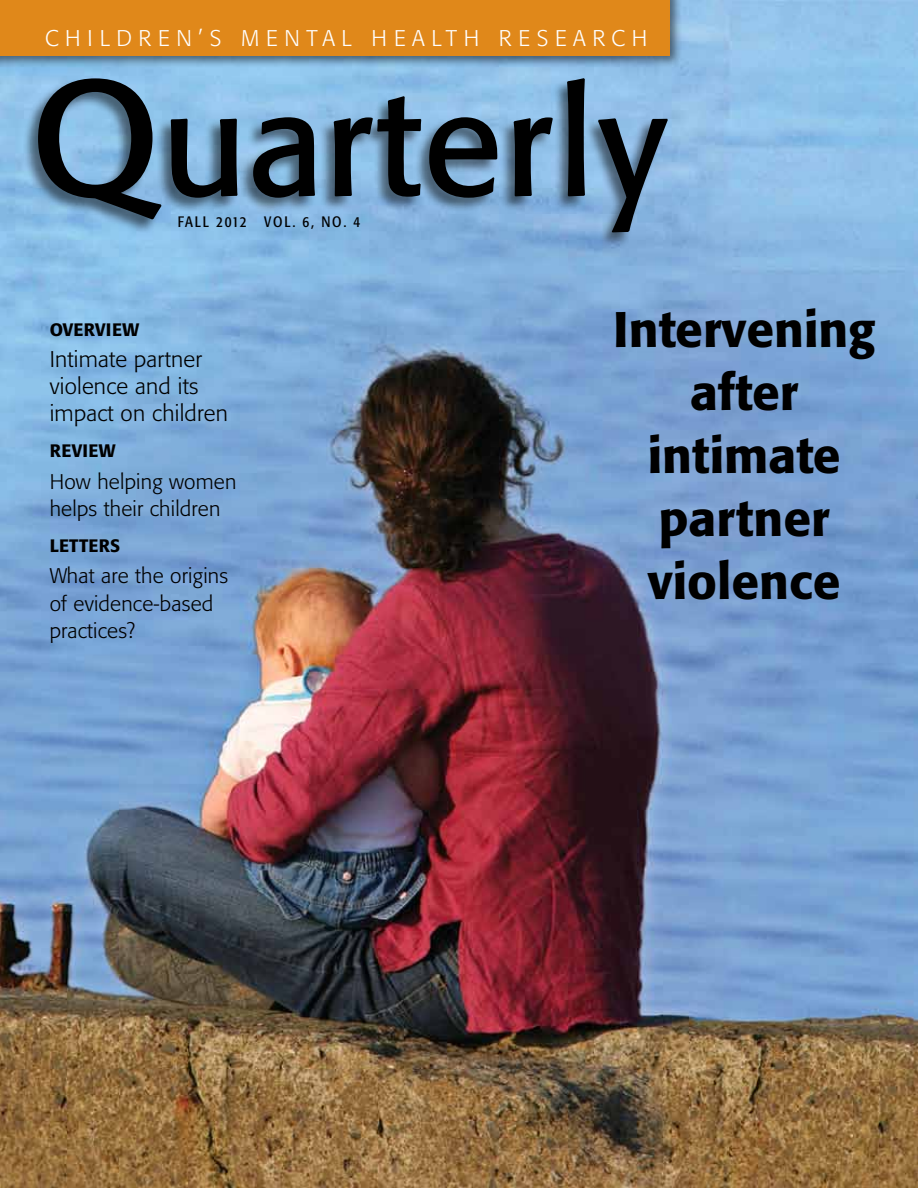
<style>
.page{position:relative;width:918px;height:1188px;background:#fff}
.page>*{position:absolute;margin:0;border:0;box-sizing:border-box;transform-origin:0 0}
.t1{font:147.6px "Formata";letter-spacing:.01em;color:#000}
.t2{font:500 49.5px/63px "Formata";color:#000;text-align:center}
.t3{font:300 22.5px/27px "Formata";letter-spacing:.01em;color:#000}
.t4{font:300 22.5px "Formata";letter-spacing:.29em;color:#fff}
.t5{font:300 21px/27px "Formata";letter-spacing:.01em;color:#000}
.t6{font:500 17.85px "Formata";letter-spacing:.015em;color:#000}
.t7{font:condensed 15px "Formata";letter-spacing:.12em;color:#000}
.s1{font-size:163.05px}
</style>
<div class="page">
<img style="left:0;top:0;width:918px;height:1188px">
<div style="left:0;top:0;width:683px;height:69px;background:#000;opacity:.5"></div>
<div style="left:0;top:0;width:670px;height:56px;background:#e0881a"></div>
<div style="left:22px;top:78px;width:646px;height:170px;background:#000;opacity:.5"></div>
<p class="t4" style="left:45px;top:25px;width:604px">Children’s Mental H ealth Researc h</p>
<h1 class="t1" style="left:29px;top:54px;width:639px"><span class="s1">Q</span>uarterly</h1>
<p class="t7" style="left:178px;top:213px;width:184px">FALL 2012 VOL. 6, NO. 4</p>
<p class="t6" style="left:50px;top:319px;width:91px">OVERVIEW</p>
<p class="t3" style="left:50px;top:346px;width:180px">Intimate partner violence and its impact on children</p>
<p class="t6" style="left:50px;top:440px;width:67px">REVIEW</p>
<p class="t5" style="left:50px;top:468px;width:188px">How helping women helps their children</p>
<p class="t6" style="left:50px;top:535px;width:72px">LETTERS</p>
<p class="t5" style="left:50px;top:563px;width:180px">What are the origins of evidence-based practices?</p>
<h2 class="t2" style="left:613px;top:298px;width:263px">Intervening after intimate partner violence</h2>
</div>
